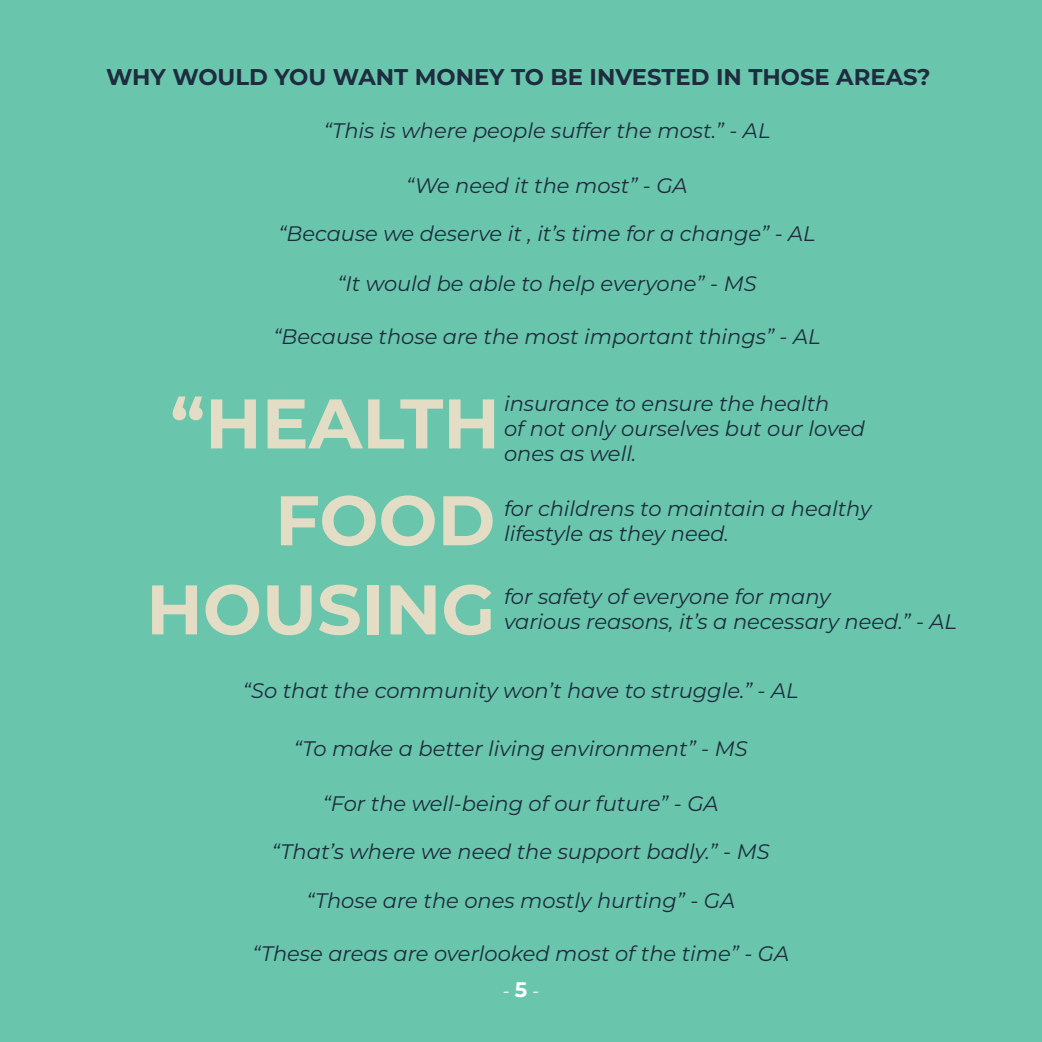
<style>
.page{position:relative;width:1042px;height:1042px;background:#69c5ab}
.page>*{position:absolute;margin:0;border:0;box-sizing:border-box;transform-origin:0 0}
.t1{font:100 70px "Montserrat";color:#e3ddc6}
.t2{font:100 22.75px "Montserrat";color:#1e2c3f}
.t3{font:italic 100 21px/25.2px "Montserrat";color:#1e2c3f}
.t4{font:21px "Minion Pro";color:#fff}
.s1{font-family:"Montserrat";font-weight:100}
</style>
<div class="page">
<p class="t2" style="left:106px;top:62px;width:826px">WHY WOULD YOU WANT MONEY TO BE INVESTED IN THOSE AREAS?</p>
<p class="t3" style="left:324px;top:118px;width:448px">“This is where people suffer the most.” - AL</p>
<p class="t3" style="left:406px;top:173px;width:283px">“We need it the most” - GA</p>
<p class="t3" style="left:278px;top:220px;width:538px">“Because we deserve it , it’s time for a change” - AL</p>
<p class="t3" style="left:337px;top:270px;width:421px">“It would be able to help everyone” - MS</p>
<p class="t3" style="left:274px;top:323px;width:548px">“Because those are the most important things” - AL</p>
<h1 class="t1" style="left:170px;top:377px;width:331px">“HEALTH</h1>
<p class="t3" style="left:504px;top:390px;width:362px">insurance to ensure the health<br>of not only ourselves but our loved ones as well.</p>
<h1 class="t1" style="left:275px;top:474px;width:222px">FOOD</h1>
<p class="t3" style="left:504px;top:495px;width:369px">for childrens to maintain a healthy lifestyle as they need.</p>
<h1 class="t1" style="left:146px;top:563px;width:350px">HOUSING</h1>
<p class="t3" style="left:504px;top:583px;width:454px">for safety of everyone for many<br>various reasons, it’s a necessary need.” - AL</p>
<p class="t3" style="left:243px;top:677px;width:557px">“So that the community won’t have to struggle.” - AL</p>
<p class="t3" style="left:294px;top:735px;width:455px">“To make a better living environment” - MS</p>
<p class="t3" style="left:323px;top:790px;width:397px">“For the well-being of our future” - GA</p>
<p class="t3" style="left:272px;top:838px;width:499px">“That’s where we need the support badly.” - MS</p>
<p class="t3" style="left:306px;top:887px;width:430px">“Those are the ones mostly hurting” - GA</p>
<p class="t3" style="left:252px;top:940px;width:538px">“These areas are overlooked most of the time” - GA</p>
<p class="t4" style="left:502px;top:976px;width:38px">- <span class="s1">5</span> -</p>
</div>
